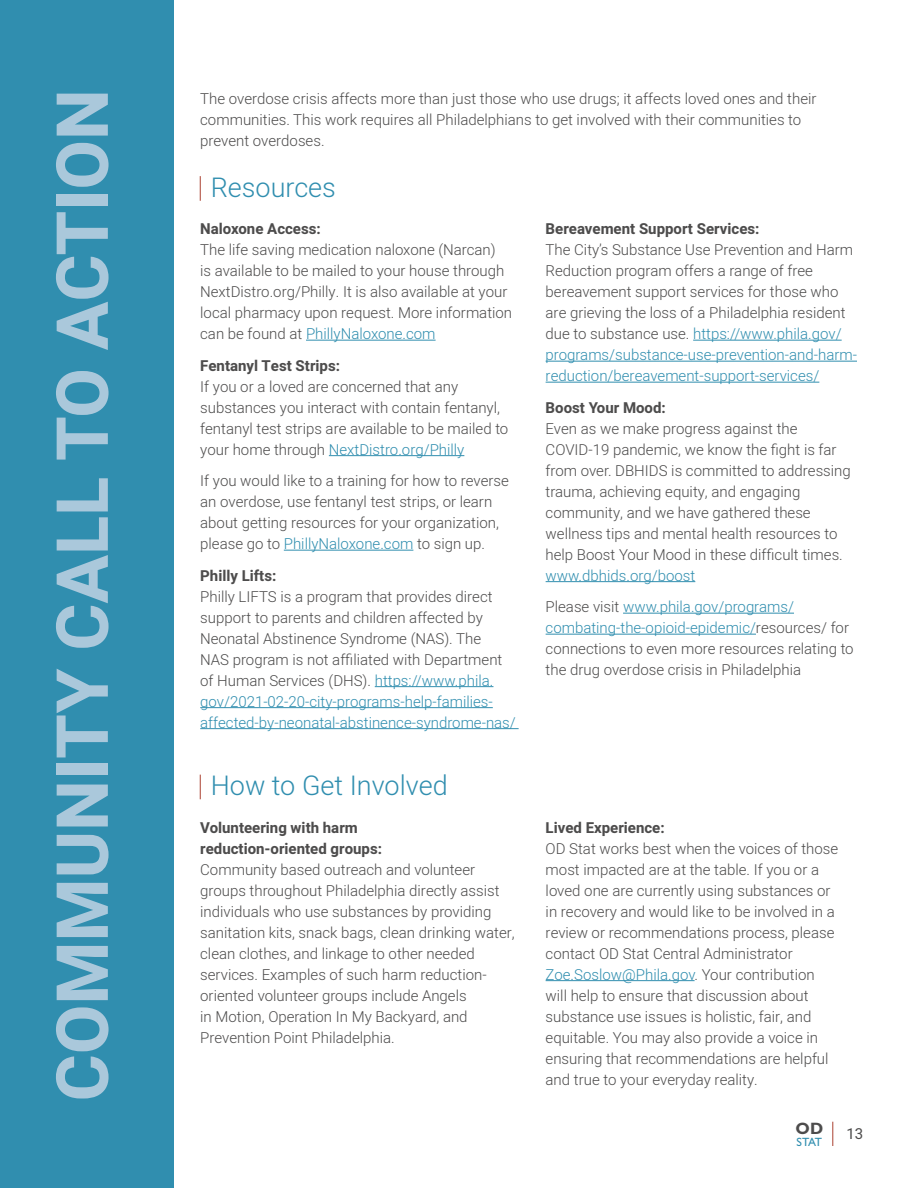
<style>
.page{position:relative;width:918px;height:1188px;background:#fff}
.page>*{position:absolute;margin:0;border:0;box-sizing:border-box;transform-origin:0 0}
.t1{font:700 72px "Heebo";color:#aac8db}
.t2{font:300 27px "Heebo";color:#308eaf}
.t3{font:700 16.5px "Gill Sans";color:#4d4c4c}
.t4{font:300 15px/21px "Heebo";color:#4d4c4c}
.t5{font:15px "Heebo";color:#4d4c4c}
.t6{font:12px "Gill Sans";color:#308eaf}
.s1{font-weight:700}
.s2{color:#308eaf}
</style>
<div class="page">
<div style="left:0;top:0;width:173px;height:1188px;background:#308eaf"></div>
<svg style="left:832px;top:1122px;width:1px;height:24px"></svg>
<svg style="left:200px;top:176px;width:1px;height:25px"></svg>
<hr style="left:306px;top:340px;width:130px;height:1px;background:#308eaf">
<hr style="left:329px;top:455px;width:135px;height:1px;background:#308eaf">
<hr style="left:284px;top:550px;width:129px;height:1px;background:#308eaf">
<hr style="left:375px;top:686px;width:118px;height:1px;background:#308eaf">
<hr style="left:200px;top:707px;width:293px;height:1px;background:#308eaf">
<hr style="left:200px;top:728px;width:319px;height:1px;background:#308eaf">
<hr style="left:693px;top:340px;width:149px;height:1px;background:#308eaf">
<hr style="left:546px;top:361px;width:311px;height:1px;background:#308eaf">
<hr style="left:546px;top:382px;width:273px;height:1px;background:#308eaf">
<hr style="left:546px;top:581px;width:149px;height:1px;background:#308eaf">
<hr style="left:623px;top:613px;width:171px;height:1px;background:#308eaf">
<hr style="left:546px;top:634px;width:210px;height:1px;background:#308eaf">
<svg style="left:200px;top:775px;width:1px;height:24px"></svg>
<hr style="left:546px;top:980px;width:149px;height:1px;background:#308eaf">
<p class="t1" style="left:32px;top:1101px;width:1014px;rotate:-90deg">COMMUNITY CALL TO ACTION</p>
<p class="t4" style="left:200px;top:88px;width:618px">The overdose crisis affects more than just those who use drugs; it affects loved ones and their communities. This work requires all Philadelphians to get involved with their communities to prevent overdoses.</p>
<p class="t2" style="left:211px;top:169px;width:127px">Resources</p>
<p class="t4" style="left:200px;top:218px;width:313px"><span class="s1">Naloxone Access:<br></span>The life saving medication naloxone (Narcan)<br>is available to be mailed to your house through NextDistro.org/Philly. It is also available at your local pharmacy upon request. More information can be found at <span class="s2">PhillyNaloxone.com</span></p>
<p class="t4" style="left:200px;top:355px;width:310px"><span class="s1">Fentanyl Test Strips:<br></span>If you or a loved are concerned that any substances you interact with contain fentanyl, fentanyl test strips are available to be mailed to your home through <span class="s2">NextDistro.org/Philly</span></p>
<p class="t4" style="left:200px;top:470px;width:310px">If you would like to a training for how to reverse an overdose, use fentanyl test strips, or learn about getting resources for your organization, please go to <span class="s2">PhillyNaloxone.com</span> to sign up.</p>
<p class="t4" style="left:200px;top:565px;width:317px"><span class="s1">Philly Lifts:<br></span>Philly LIFTS is a program that provides direct support to parents and children affected by Neonatal Abstinence Syndrome (NAS). The<br>NAS program is not affiliated with Department of Human Services (DHS). <span class="s2">https://www.phila. gov/2021-02-20-city-programs-help-families&shy;affected-by-neonatal-abstinence-syndrome-nas/</span></p>
<p class="t4" style="left:546px;top:218px;width:313px"><span class="s1">Bereavement Support Services:<br></span>The City’s Substance Use Prevention and Harm Reduction program offers a range of free bereavement support services for those who are grieving the loss of a Philadelphia resident due to substance use. <span class="s2">https://www.phila.gov/ programs/substance-use-prevention-and-harm&shy;reduction/bereavement-support-services/</span></p>
<p class="t4" style="left:546px;top:397px;width:307px"><span class="s1">Boost Your Mood:<br></span>Even as we make progress against the COVID-19 pandemic, we know the fight is far from over. DBHIDS is committed to addressing trauma, achieving equity, and engaging community, and we have gathered these wellness tips and mental health resources to help Boost Your Mood in these difficult times. <span class="s2">www.dbhids.org/boost</span></p>
<p class="t4" style="left:546px;top:596px;width:310px">Please visit <span class="s2">www.phila.gov/programs/ combating-the-opioid-epidemic/</span>resources/ for connections to even more resources relating to the drug overdose crisis in Philadelphia</p>
<p class="t2" style="left:211px;top:767px;width:238px">How to Get Involved</p>
<p class="t4" style="left:200px;top:817px;width:316px"><span class="s1">Volunteering with harm<br>reduction-oriented groups:<br></span>Community based outreach and volunteer groups throughout Philadelphia directly assist individuals who use substances by providing sanitation kits, snack bags, clean drinking water, clean clothes, and linkage to other needed services. Examples of such harm reduction&shy;oriented volunteer groups include Angels<br>in Motion, Operation In My Backyard, and Prevention Point Philadelphia.</p>
<p class="t4" style="left:546px;top:817px;width:294px"><span class="s1">Lived Experience:<br></span>OD Stat works best when the voices of those most impacted are at the table. If you or a loved one are currently using substances or in recovery and would like to be involved in a review or recommendations process, please contact OD Stat Central Administrator <span class="s2">Zoe.Soslow@Phila.gov</span>. Your contribution will help to ensure that discussion about substance use issues is holistic, fair, and equitable. You may also provide a voice in ensuring that recommendations are helpful and true to your everyday reality.</p>
<p class="t3" style="left:796px;top:1118px;width:29px">OD</p>
<p class="t6" style="left:797px;top:1135px;width:27px">STAT</p>
<p class="t5" style="left:847px;top:1123px;width:18px">13</p>
</div>
